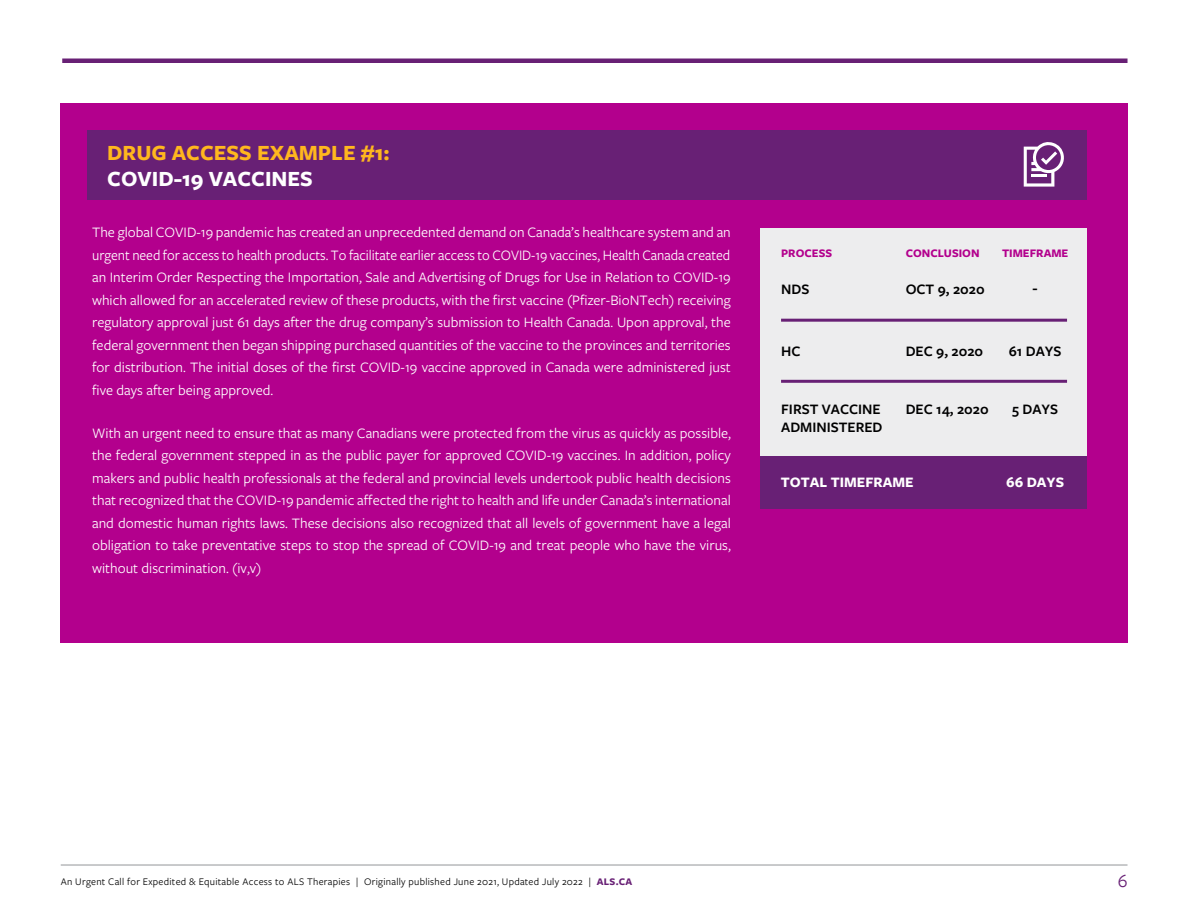
<style>
.page{position:relative;width:1188px;height:918px;background:#fff}
.page>*{position:absolute;margin:0;border:0;box-sizing:border-box;transform-origin:0 0}
.t1{font:700 22.5px "Freight Sans Pro";color:#ffb71e}
.t2{font:700 22.5px "Freight Sans Pro";color:#fff}
.t3{font:19.5px "Freight Sans Pro";color:#682075}
.t4{font:15px/22.5px "Freight Sans Pro";color:#fff;text-align:justify}
.t5{font:600 15px/18px "Freight Sans Pro";color:#000}
.t6{font:700 15px "Freight Sans Pro";color:#fff}
.t7{font:700 12px "Freight Sans Pro";color:#b3008d}
.t8{font:10.5px "Freight Sans Pro";letter-spacing:.025em;color:#000}
.s1{font-weight:700;color:#682075}
</style>
<div class="page">
<hr style="left:61px;top:865px;width:1067px;height:1px;background:#939598">
<div style="left:62px;top:58px;width:1066px;height:5px;background:#682075"></div>
<div style="left:60px;top:104px;width:1067px;height:539px;background:#b3008d"></div>
<div style="left:87px;top:130px;width:1000px;height:70px;background:#682075"></div>
<div style="left:761px;top:228px;width:326px;height:243px;background:#ededee"></div>
<div style="left:761px;top:456px;width:326px;height:52px;background:#682075"></div>
<hr style="left:781px;top:319px;width:286px;height:3px;background:#682075">
<hr style="left:781px;top:380px;width:286px;height:3px;background:#682075">
<svg style="left:1024px;top:142px;width:40px;height:45px"></svg>
<h1 class="t1" style="left:107px;top:137px;width:284px">DRUG ACCESS EXAMPLE #1:</h1>
<h1 class="t2" style="left:107px;top:163px;width:207px">COVID-19 VACCINES</h1>
<p class="t4" style="left:92px;top:221px;width:640px">The global COVID-19 pandemic has created an unprecedented demand on Canada’s healthcare system and an urgent need for access to health products. To facilitate earlier access to COVID-19 vaccines, Health Canada created an Interim Order Respecting the Importation, Sale and Advertising of Drugs for Use in Relation to COVID-19 which allowed for an accelerated review of these products, with the first vaccine (Pfizer-BioNTech) receiving regulatory approval just 61 days after the drug company’s submission to Health Canada. Upon approval, the federal government then began shipping purchased quantities of the vaccine to the provinces and territories for distribution. The initial doses of the first COVID-19 vaccine approved in Canada were administered just five days after being approved.</p>
<p class="t4" style="left:92px;top:421px;width:640px">With an urgent need to ensure that as many Canadians were protected from the virus as quickly as possible, the federal government stepped in as the public payer for approved COVID-19 vaccines. In addition, policy makers and public health professionals at the federal and provincial levels undertook public health decisions that recognized that the COVID-19 pandemic affected the right to health and life under Canada’s international and domestic human rights laws. These decisions also recognized that all levels of government have a legal obligation to take preventative steps to stop the spread of COVID-19 and treat people who have the virus, without discrimination. (iv,v)</p>
<p class="t7" style="left:781px;top:245px;width:52px">PROCESS</p>
<p class="t7" style="left:906px;top:245px;width:75px">CONCLUSION</p>
<p class="t7" style="left:1002px;top:245px;width:68px">TIMEFRAME</p>
<p class="t5" style="left:781px;top:279px;width:30px">NDS</p>
<p class="t5" style="left:906px;top:279px;width:81px">OCT 9, 2020</p>
<p class="t5" style="left:1033px;top:279px;width:7px">-</p>
<p class="t5" style="left:781px;top:341px;width:21px">HC</p>
<p class="t5" style="left:906px;top:341px;width:79px">DEC 9, 2020</p>
<p class="t5" style="left:1009px;top:341px;width:54px">61 DAYS</p>
<p class="t5" style="left:781px;top:399px;width:103px">FIRST VACCINE<br>ADMINISTERED</p>
<p class="t5" style="left:906px;top:399px;width:85px">DEC 14, 2020</p>
<p class="t5" style="left:1012px;top:399px;width:48px">5 DAYS</p>
<p class="t6" style="left:781px;top:472px;width:134px">TOTAL TIMEFRAME</p>
<p class="t6" style="left:1006px;top:472px;width:60px">66 DAYS</p>
<p class="t8" style="left:61px;top:875px;width:573px">An Urgent Call for Expedited &amp; Equitable Access to ALS Therapies | Originally published June 2021, Updated July 2022 | <span class="s1">ALS.CA</span></p>
<h2 class="t3" style="left:1118px;top:868px;width:11px">6</h2>
</div>
